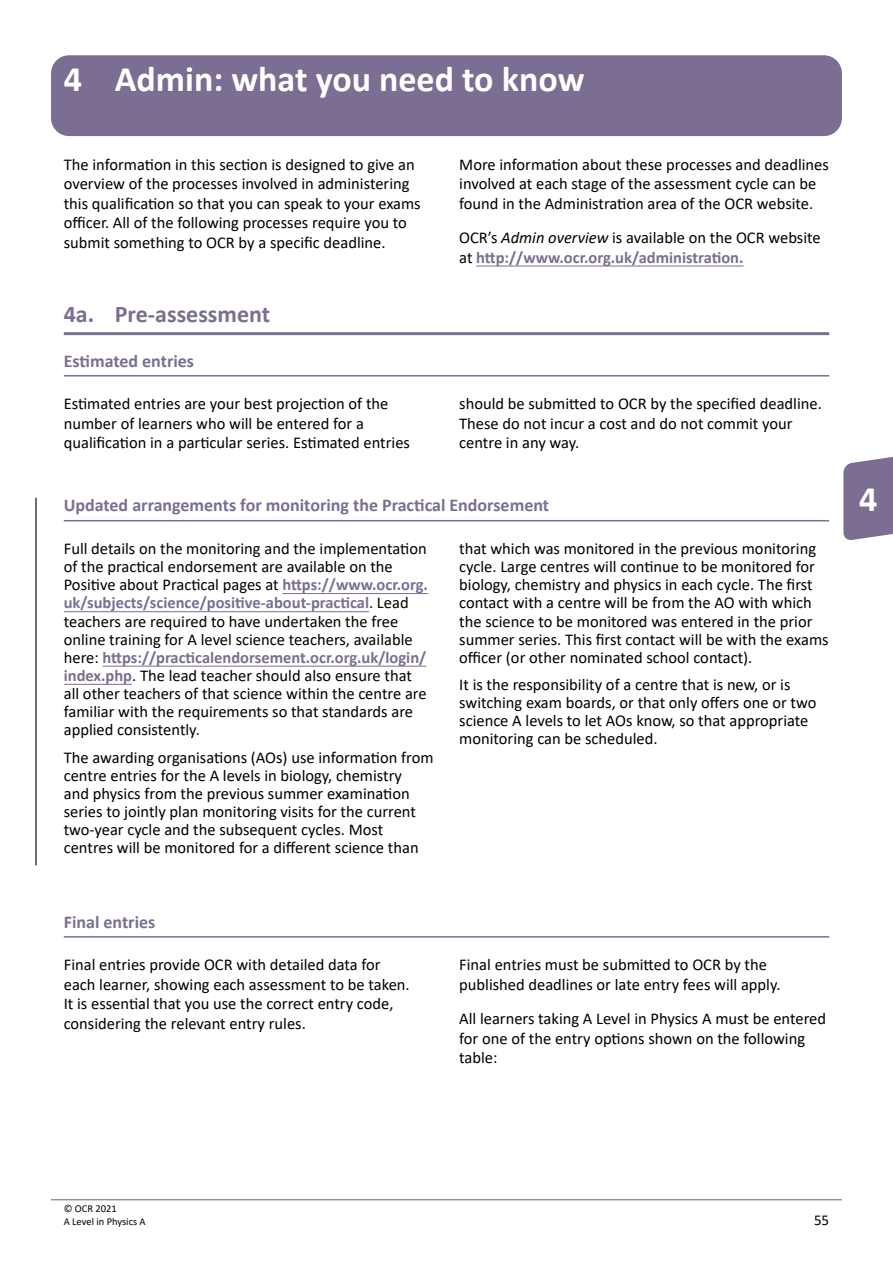
<style>
.page{position:relative;width:893px;height:1263px;background:#fff}
.page>*{position:absolute;margin:0;border:0;box-sizing:border-box;transform-origin:0 0}
.Heading1{font:700 36px "Calibri";color:#fff}
.Heading2{font:700 24px "Calibri";color:#7b6e92}
.Heading3{font:700 18px "Calibri";color:#7b6e92}
.Body_Text{font:16.5px/18.1px "Calibri";color:#000}
.BodyText{font:16.5px/19.5px "Calibri";color:#000}
.TXG{font:16.5px/19.5px "Calibri";color:#000}
.TXG-2{font:700 16.5px/19.5px "Calibri";color:#7b6e92}
.t1{font:15px "Calibri";color:#000}
.t2{font:10.5px/12.8px "Calibri";color:#000}
.s1{font-weight:400;color:#000}
.s2{font-weight:400;font-style:italic;color:#000}
.s3{font-weight:700;color:#7b6e92}
</style>
<div class="page">
<hr style="left:51px;top:1199px;width:791px;height:1px;background:#7b6e92">
<div style="left:51px;top:55px;width:791px;height:81px;background:#7b6e92;border-radius:18px"></div>
<svg style="left:843px;top:457px;width:50px;height:83px;background:#867a9b"></svg>
<hr style="left:64px;top:332px;width:765px;height:3px;background:#7b6e92">
<hr style="left:64px;top:375px;width:765px;height:1px;background:#7b6e92">
<hr style="left:64px;top:520px;width:765px;height:1px;background:#7b6e92">
<hr style="left:64px;top:936px;width:765px;height:1px;background:#7b6e92">
<hr style="left:476px;top:266px;width:267px;height:1px;background:#7b6e92">
<hr style="left:282px;top:593px;width:146px;height:1px;background:#7b6e92">
<hr style="left:64px;top:611px;width:305px;height:1px;background:#7b6e92">
<hr style="left:103px;top:666px;width:323px;height:1px;background:#7b6e92">
<hr style="left:64px;top:684px;width:68px;height:1px;background:#7b6e92">
<hr style="left:35px;top:498px;width:2px;height:367px;background:#000">
<p class="Heading1" style="left:64px;top:53px;width:522px">4 Admin: what you need to know</p>
<p class="BodyText" style="left:64px;top:154px;width:358px">The information in this section is designed to give an overview of the processes involved in administering this qualification so that you can speak to your exams officer. All of the following processes require you to submit something to OCR by a specific deadline.</p>
<p class="TXG" style="left:459px;top:154px;width:371px">More information about these processes and deadlines involved at each stage of the assessment cycle can be found in the Administration area of the OCR website.</p>
<p class="TXG-2" style="left:459px;top:228px;width:363px"><span class="s1">OCR’s</span> <span class="s2">Admin overview</span> <span class="s1">is available on the OCR website at</span> http://www.ocr.org.uk/administration.</p>
<h1 class="Heading2" style="left:64px;top:297px;width:208px">4a. Pre-assessment</h1>
<h2 class="Heading3" style="left:64px;top:348px;width:132px">Estimated entries</h2>
<p class="BodyText" style="left:64px;top:393px;width:348px">Estimated entries are your best projection of the number of learners who will be entered for a qualification in a particular series. Estimated entries</p>
<p class="BodyText" style="left:459px;top:393px;width:364px">should be submitted to OCR by the specified deadline.<br>These do not incur a cost and do not commit your centre in any way.</p>
<h2 class="Heading3" style="left:64px;top:493px;width:487px">Updated arrangements for monitoring the Practical Endorsement</h2>
<p class="Body_Text" style="left:64px;top:539px;width:366px">Full details on the monitoring and the implementation of the practical endorsement are available on the Positive about Practical pages at <span class="s3">https://www.ocr.org. uk/subjects/science/positive-about-practical</span>. Lead teachers are required to have undertaken the free online training for A level science teachers, available here: <span class="s3">https://practicalendorsement.ocr.org.uk/login/ index.php</span>. The lead teacher should also ensure that all other teachers of that science within the centre are familiar with the requirements so that standards are applied consistently.</p>
<p class="Body_Text" style="left:64px;top:748px;width:371px">The awarding organisations (AOs) use information from centre entries for the A levels in biology, chemistry<br>and physics from the previous summer examination series to jointly plan monitoring visits for the current two-year cycle and the subsequent cycles. Most centres will be monitored for a different science than</p>
<p class="Body_Text" style="left:459px;top:539px;width:371px">that which was monitored in the previous monitoring cycle. Large centres will continue to be monitored for biology, chemistry and physics in each cycle. The first contact with a centre will be from the AO with which the science to be monitored was entered in the prior summer series. This first contact will be with the exams officer (or other nominated school contact).</p>
<p class="Body_Text" style="left:459px;top:675px;width:359px">It is the responsibility of a centre that is new, or is switching exam boards, or that only offers one or two science A levels to let AOs know, so that appropriate monitoring can be scheduled.</p>
<h2 class="Heading3" style="left:64px;top:909px;width:93px">Final entries</h2>
<p class="BodyText" style="left:64px;top:954px;width:347px">Final entries provide OCR with detailed data for each learner, showing each assessment to be taken.<br>It is essential that you use the correct entry code, considering the relevant entry rules.</p>
<p class="BodyText" style="left:459px;top:954px;width:323px">Final entries must be submitted to OCR by the published deadlines or late entry fees will apply.</p>
<p class="BodyText" style="left:459px;top:1008px;width:368px">All learners taking A Level in Physics A must be entered for one of the entry options shown on the following table:</p>
<h1 class="Heading1" style="left:859px;top:474px;width:20px">4</h1>
<p class="t2" style="left:64px;top:1202px;width:83px">© OCR 2021<br>A Level in Physics A</p>
<p class="t1" style="left:814px;top:1209px;width:17px">55</p>
</div>
